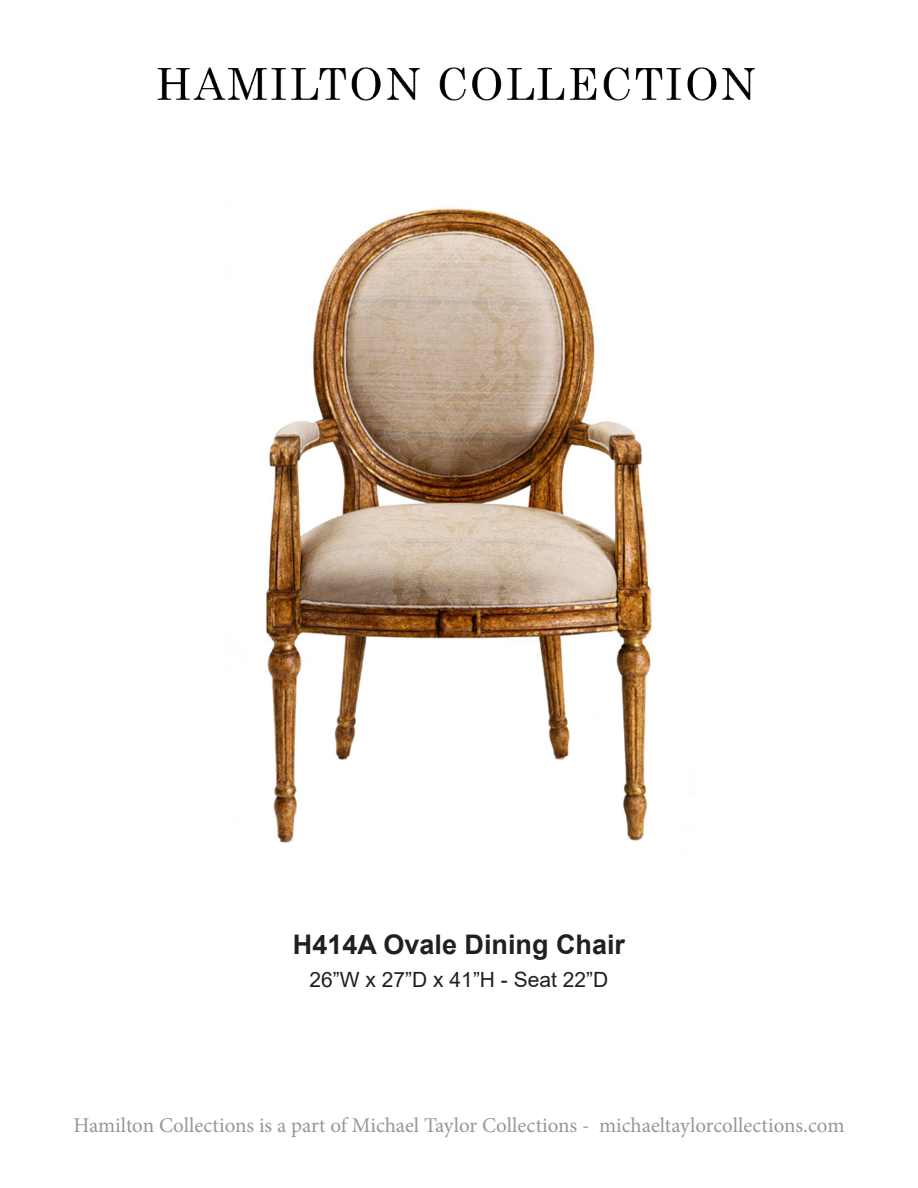
<style>
.page{position:relative;width:918px;height:1188px;background:#fff}
.page>*{position:absolute;margin:0;border:0;box-sizing:border-box;transform-origin:0 0}
.t1{font:700 27px "Arial";color:#231f20}
.t2{font:21px "Minion Pro";color:#95979a}
.t3{font:21px "Arial";color:#231f20}
</style>
<div class="page">
<img style="left:157px;top:67px;width:598px;height:34px">
<img style="left:265px;top:208px;width:387px;height:635px">
<p class="t1" style="left:293px;top:926px;width:334px">H414A Ovale Dining Chair</p>
<p class="t3" style="left:310px;top:965px;width:300px">26”W x 27”D x 41”H - Seat 22”D</p>
<p class="t2" style="left:73px;top:1111px;width:773px">Hamilton Collections is a part of Michael Taylor Collections - michaeltaylorcollections.com</p>
</div>
